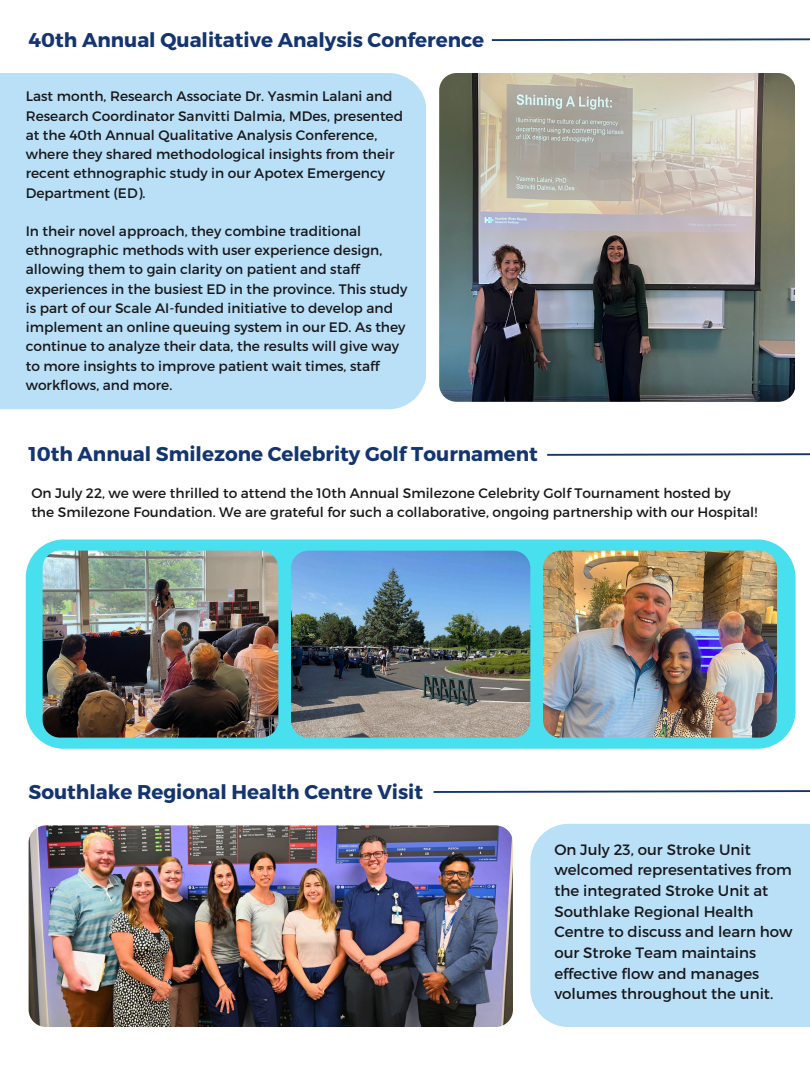
<style>
.page{position:relative;width:810px;height:1080px;background:#fff}
.page>*{position:absolute;margin:0;border:0;box-sizing:border-box;transform-origin:0 0}
.t1{font:700 19.94px "Montserrat";color:#153571}
.t2{font:15px/20.6px "Montserrat";color:#18171a}
.t3{font:13.75px/19.2px "Montserrat";color:#18171a}
</style>
<div class="page">
<svg style="left:491px;top:38px;width:319px;height:3px"></svg>
<div style="left:0;top:73px;width:426px;height:336px;background:#b9e0f7"></div>
<img style="left:439px;top:73px;width:356px;height:329px">
<svg style="left:547px;top:453px;width:263px;height:3px"></svg>
<div style="left:26px;top:539px;width:770px;height:210px;background:#48dfef;border-radius:38px"></div>
<img style="left:43px;top:551px;width:235px;height:187px;border-radius:17px">
<img style="left:291px;top:551px;width:239px;height:187px;border-radius:17px">
<img style="left:543px;top:551px;width:234px;height:187px;border-radius:17px">
<svg style="left:433px;top:790px;width:377px;height:3px"></svg>
<div style="left:530px;top:824px;width:280px;height:203px;background:#b9e0f7"></div>
<img style="left:29px;top:825px;width:484px;height:202px">
<p class="t1" style="left:29px;top:27px;width:457px">40th Annual Qualitative Analysis Conference</p>
<p class="t3" style="left:26px;top:86px;width:379px">Last month, Research Associate Dr. Yasmin Lalani and Research Coordinator Sanvitti Dalmia, MDes, presented at the 40th Annual Qualitative Analysis Conference, where they shared methodological insights from their recent ethnographic study in our Apotex Emergency Department (ED).</p>
<p class="t3" style="left:26px;top:221px;width:383px">In their novel approach, they combine traditional ethnographic methods with user experience design, allowing them to gain clarity on patient and staff experiences in the busiest ED in the province. This study is part of our Scale AI-funded initiative to develop and implement an online queuing system in our ED. As they continue to analyze their data, the results will give way to more insights to improve patient wait times, staff workflows, and more.</p>
<p class="t1" style="left:29px;top:441px;width:511px">10th Annual Smilezone Celebrity Golf Tournament</p>
<p class="t3" style="left:31px;top:483px;width:701px">On July 22, we were thrilled to attend the 10th Annual Smilezone Celebrity Golf Tournament hosted by</p>
<p class="t3" style="left:31px;top:502px;width:727px">the Smilezone Foundation. We are grateful for such a collaborative, ongoing partnership with our Hospital!</p>
<p class="t1" style="left:29px;top:779px;width:396px">Southlake Regional Health Centre Visit</p>
<p class="t2" style="left:554px;top:838px;width:240px">On July 23, our Stroke Unit welcomed representatives from the integrated Stroke Unit at<br>Southlake Regional Health<br>Centre to discuss and learn how our Stroke Team maintains effective flow and manages volumes throughout the unit.</p>
</div>
